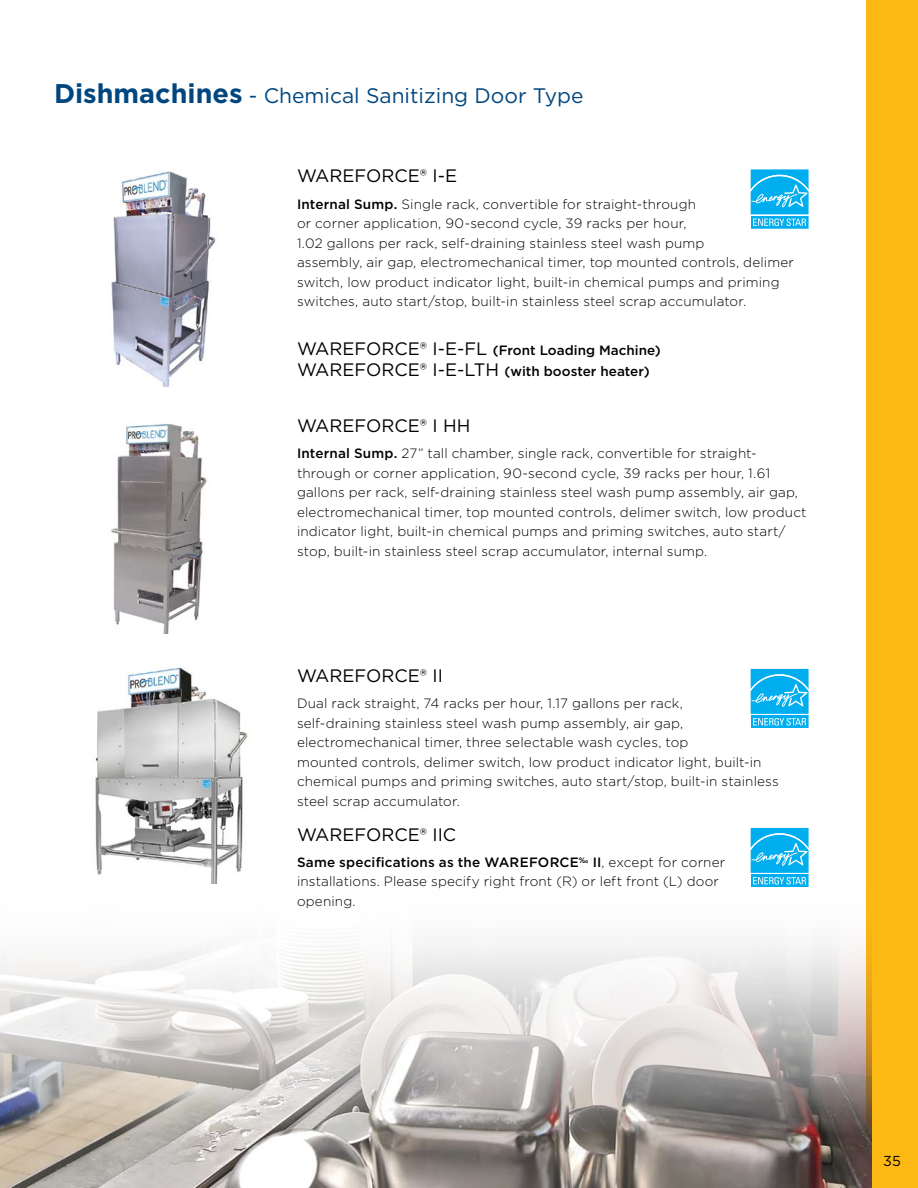
<style>
.page{position:relative;width:918px;height:1188px;background:#fff}
.page>*{position:absolute;margin:0;border:0;box-sizing:border-box;transform-origin:0 0}
.t1{font:21px "Gotham";color:#00467f}
.t2{font:18px "Gotham";color:#000}
.t3{font:14.4px "Gotham";color:#000}
.t4{font:300 13.5px/19.5px "Gotham";letter-spacing:.01em;color:#000}
.t5{font:500 13.5px/21.6px "Gotham";color:#000}
.s1{font-weight:700;font-size:27px}
.s2{font-weight:500}
.s3{font-weight:400;font-size:18px}
</style>
<div class="page">
<div style="left:866px;top:0;width:52px;height:1188px;background:#fdb913"></div>
<div style="left:749px;top:667px;width:61px;height:48px;background:#ecf8fd"></div>
<svg style="left:749px;top:669px;width:61px;height:59px;background:#34bef2"></svg>
<img style="left:0;top:941px;width:871px;height:247px">
<svg style="left:750px;top:169px;width:59px;height:60px;background:#32bdf1"></svg>
<div style="left:749px;top:826px;width:61px;height:48px;background:#ecf8fd"></div>
<svg style="left:749px;top:828px;width:61px;height:59px;background:#34bef2"></svg>
<img style="left:111px;top:171px;width:105px;height:216px">
<img style="left:111px;top:423px;width:96px;height:211px">
<img style="left:95px;top:667px;width:153px;height:217px">
<h1 class="t1" style="left:54px;top:82px;width:531px"><span class="s1">Dishmachines</span> - Chemical Sanitizing Door Type</h1>
<h2 class="t2" style="left:297px;top:165px;width:162px">WAREFORCE® I-E</h2>
<p class="t4" style="left:297px;top:194px;width:498px"><span class="s2">Internal Sump.</span> Single rack, convertible for straight-through<br>or corner application, 90-second cycle, 39 racks per hour,<br>1.02 gallons per rack, self-draining stainless steel wash pump<br>assembly, air gap, electromechanical timer, top mounted controls, delimer switch, low product indicator light, built-in chemical pumps and priming switches, auto start/stop, built-in stainless steel scrap accumulator.</p>
<p class="t5" style="left:297px;top:339px;width:365px"><span class="s3">WAREFORCE® I-E-FL</span> (Front Loading Machine)<br><span class="s3">WAREFORCE® I-E-LTH</span> (with booster heater)</p>
<h2 class="t2" style="left:297px;top:414px;width:175px">WAREFORCE® I HH</h2>
<p class="t4" style="left:297px;top:444px;width:511px"><span class="s2">Internal Sump.</span> 27” tall chamber, single rack, convertible for straight&shy;through or corner application, 90-second cycle, 39 racks per hour, 1.61 gallons per rack, self-draining stainless steel wash pump assembly, air gap, electromechanical timer, top mounted controls, delimer switch, low product indicator light, built-in chemical pumps and priming switches, auto start/ stop, built-in stainless steel scrap accumulator, internal sump.</p>
<h2 class="t2" style="left:297px;top:664px;width:147px">WAREFORCE® II</h2>
<p class="t4" style="left:297px;top:693px;width:483px">Dual rack straight, 74 racks per hour, 1.17 gallons per rack,<br>self-draining stainless steel wash pump assembly, air gap, electromechanical timer, three selectable wash cycles, top<br>mounted controls, delimer switch, low product indicator light, built-in chemical pumps and priming switches, auto start/stop, built-in stainless steel scrap accumulator.</p>
<h2 class="t2" style="left:297px;top:823px;width:161px">WAREFORCE® IIC</h2>
<p class="t4" style="left:297px;top:852px;width:430px"><span class="s2">Same specifications as the WAREFORCE</span><sup>‰</sup> <span class="s2">II</span>, except for corner installations. Please specify right front (R) or left front (L) door opening.</p>
<p class="t3" style="left:883px;top:1151px;width:19px">35</p>
</div>
